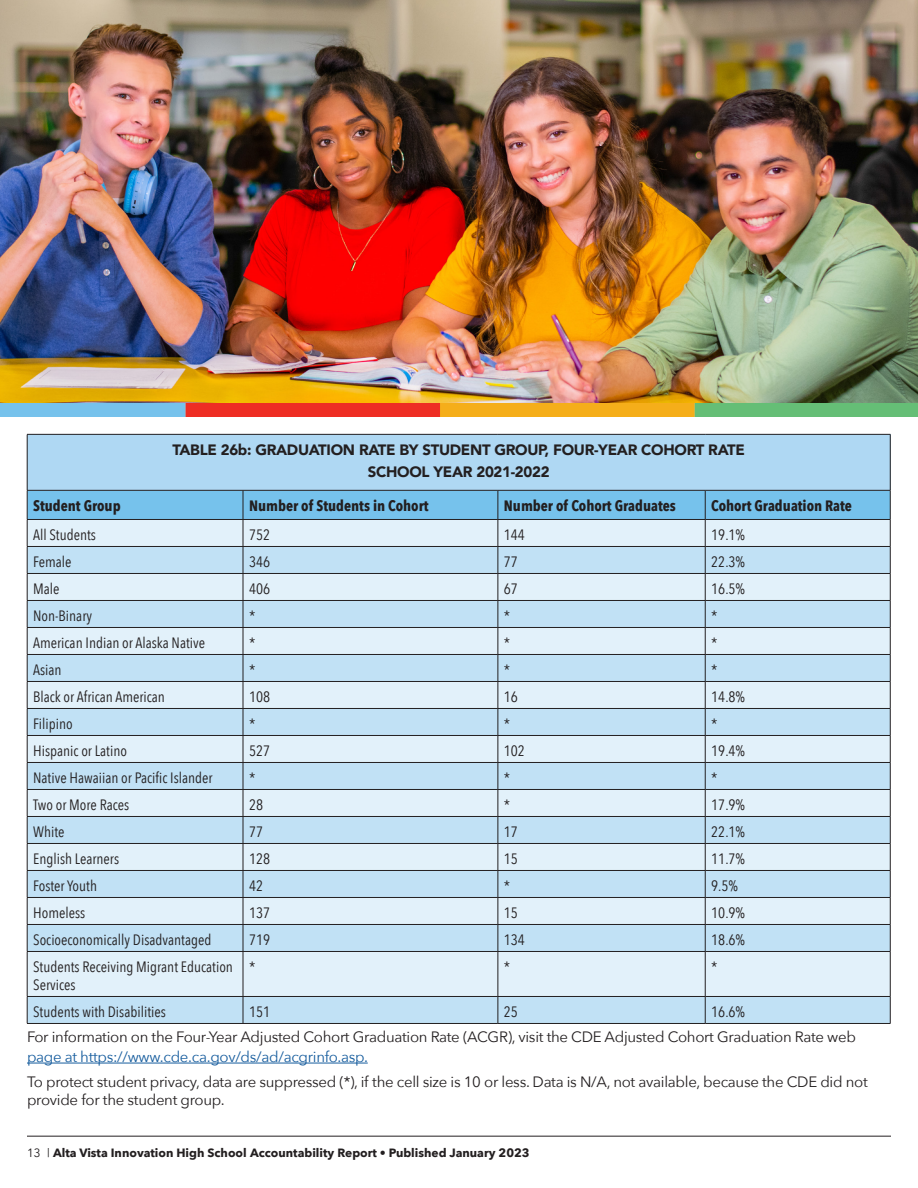
<style>
.page{position:relative;width:918px;height:1188px;background:#fff}
.page>*{position:absolute;margin:0;border:0;box-sizing:border-box;transform-origin:0 0}
.t1{font:15px/18px "Avenir Next Condensed";color:#231f20}
.t2{font:15px/19.5px "Avenir Next";letter-spacing:-.02em;color:#231f20}
.t3{font:700 15px "Avenir Next Condensed";color:#231f20}
.t4{font:900 15px "Avenir";letter-spacing:-.02em;color:#231f20}
.t5{font:700 12px "Avenir Next";color:#231f20}
.s1{color:#175d9e}
.s2{font-family:"Avenir";font-weight:400}
</style>
<div class="page">
<hr style="left:27px;top:1136px;width:864px;height:1px;background:#231f20">
<img style="left:0;top:0;width:918px;height:417px">
<hr style="left:27px;top:1063px;width:341px;height:1px;background:#175d9e">
<div style="left:27px;top:434px;width:863px;height:56px;background:#afd8f3"></div>
<svg style="left:28px;top:952px;width:862px;height:71px;background:#d5eaf7"></svg>
<hr style="left:27px;top:434px;width:216px;height:1px;background:#231f20">
<hr style="left:27px;top:435px;width:1px;height:55px;background:#231f20">
<hr style="left:243px;top:434px;width:255px;height:1px;background:#231f20">
<hr style="left:498px;top:434px;width:207px;height:1px;background:#231f20">
<hr style="left:705px;top:434px;width:185px;height:1px;background:#231f20">
<hr style="left:890px;top:435px;width:1px;height:55px;background:#231f20">
<svg style="left:27px;top:490px;width:864px;height:461px;background:#c3dcec"></svg>
<hr style="left:27px;top:951px;width:216px;height:1px;background:#231f20">
<hr style="left:27px;top:952px;width:1px;height:44px;background:#231f20">
<hr style="left:243px;top:951px;width:255px;height:1px;background:#231f20">
<hr style="left:243px;top:952px;width:1px;height:44px;background:#231f20">
<hr style="left:498px;top:951px;width:207px;height:1px;background:#231f20">
<hr style="left:498px;top:952px;width:1px;height:44px;background:#231f20">
<hr style="left:705px;top:951px;width:185px;height:1px;background:#231f20">
<hr style="left:705px;top:952px;width:1px;height:44px;background:#231f20">
<hr style="left:890px;top:952px;width:1px;height:44px;background:#231f20">
<hr style="left:27px;top:996px;width:216px;height:1px;background:#231f20">
<svg style="left:27px;top:997px;width:1px;height:26px"></svg>
<hr style="left:243px;top:996px;width:255px;height:1px;background:#231f20">
<svg style="left:243px;top:997px;width:1px;height:26px"></svg>
<hr style="left:498px;top:996px;width:207px;height:1px;background:#231f20">
<svg style="left:498px;top:997px;width:1px;height:26px"></svg>
<hr style="left:705px;top:996px;width:185px;height:1px;background:#231f20">
<svg style="left:705px;top:997px;width:1px;height:26px"></svg>
<svg style="left:890px;top:997px;width:1px;height:26px"></svg>
<hr style="left:27px;top:1023px;width:216px;height:1px;background:#231f20">
<hr style="left:243px;top:1023px;width:255px;height:1px;background:#231f20">
<hr style="left:498px;top:1023px;width:207px;height:1px;background:#231f20">
<hr style="left:705px;top:1023px;width:185px;height:1px;background:#231f20">
<p class="t4" style="left:173px;top:437px;width:574px">TABLE 26b: GRADUATION RATE BY STUDENT GROUP, FOUR-YEAR COHORT RATE</p>
<p class="t4" style="left:368px;top:459px;width:183px">SCHOOL YEAR 2021-2022</p>
<p class="t3" style="left:33px;top:497px;width:89px">Student Group</p>
<p class="t3" style="left:249px;top:497px;width:181px">Number of Students in Cohort</p>
<p class="t3" style="left:504px;top:497px;width:173px">Number of Cohort Graduates</p>
<p class="t3" style="left:711px;top:497px;width:142px">Cohort Graduation Rate</p>
<p class="t1" style="left:33px;top:526px;width:64px">All Students</p>
<p class="t1" style="left:249px;top:526px;width:23px">752</p>
<p class="t1" style="left:504px;top:526px;width:23px">144</p>
<p class="t1" style="left:711px;top:526px;width:35px">19.1%</p>
<p class="t1" style="left:33px;top:553px;width:40px">Female</p>
<p class="t1" style="left:249px;top:553px;width:23px">346</p>
<p class="t1" style="left:504px;top:553px;width:16px">77</p>
<p class="t1" style="left:711px;top:553px;width:35px">22.3%</p>
<p class="t1" style="left:33px;top:580px;width:28px">Male</p>
<p class="t1" style="left:249px;top:580px;width:23px">406</p>
<p class="t1" style="left:504px;top:580px;width:16px">67</p>
<p class="t1" style="left:711px;top:580px;width:35px">16.5%</p>
<p class="t1" style="left:33px;top:607px;width:60px">Non-Binary</p>
<p class="t1" style="left:249px;top:607px;width:8px">*</p>
<p class="t1" style="left:504px;top:607px;width:8px">*</p>
<p class="t1" style="left:711px;top:607px;width:8px">*</p>
<p class="t1" style="left:33px;top:634px;width:173px">American Indian or Alaska Native</p>
<p class="t1" style="left:249px;top:634px;width:8px">*</p>
<p class="t1" style="left:504px;top:634px;width:8px">*</p>
<p class="t1" style="left:711px;top:634px;width:8px">*</p>
<p class="t1" style="left:33px;top:661px;width:30px">Asian</p>
<p class="t1" style="left:249px;top:661px;width:8px">*</p>
<p class="t1" style="left:504px;top:661px;width:8px">*</p>
<p class="t1" style="left:711px;top:661px;width:8px">*</p>
<p class="t1" style="left:33px;top:688px;width:133px">Black or African American</p>
<p class="t1" style="left:249px;top:688px;width:23px">108</p>
<p class="t1" style="left:504px;top:688px;width:16px">16</p>
<p class="t1" style="left:711px;top:688px;width:35px">14.8%</p>
<p class="t1" style="left:33px;top:715px;width:41px">Filipino</p>
<p class="t1" style="left:249px;top:715px;width:8px">*</p>
<p class="t1" style="left:504px;top:715px;width:8px">*</p>
<p class="t1" style="left:711px;top:715px;width:8px">*</p>
<p class="t1" style="left:33px;top:742px;width:95px">Hispanic or Latino</p>
<p class="t1" style="left:249px;top:742px;width:23px">527</p>
<p class="t1" style="left:504px;top:742px;width:23px">102</p>
<p class="t1" style="left:711px;top:742px;width:35px">19.4%</p>
<p class="t1" style="left:33px;top:769px;width:181px">Native Hawaiian or Pacific Islander</p>
<p class="t1" style="left:249px;top:769px;width:8px">*</p>
<p class="t1" style="left:504px;top:769px;width:8px">*</p>
<p class="t1" style="left:711px;top:769px;width:8px">*</p>
<p class="t1" style="left:33px;top:796px;width:98px">Two or More Races</p>
<p class="t1" style="left:249px;top:796px;width:16px">28</p>
<p class="t1" style="left:504px;top:796px;width:8px">*</p>
<p class="t1" style="left:711px;top:796px;width:35px">17.9%</p>
<p class="t1" style="left:33px;top:823px;width:33px">White</p>
<p class="t1" style="left:249px;top:823px;width:16px">77</p>
<p class="t1" style="left:504px;top:823px;width:16px">17</p>
<p class="t1" style="left:711px;top:823px;width:35px">22.1%</p>
<p class="t1" style="left:33px;top:850px;width:87px">English Learners</p>
<p class="t1" style="left:249px;top:850px;width:23px">128</p>
<p class="t1" style="left:504px;top:850px;width:16px">15</p>
<p class="t1" style="left:711px;top:850px;width:35px">11.7%</p>
<p class="t1" style="left:33px;top:877px;width:65px">Foster Youth</p>
<p class="t1" style="left:249px;top:877px;width:16px">42</p>
<p class="t1" style="left:504px;top:877px;width:8px">*</p>
<p class="t1" style="left:711px;top:877px;width:28px">9.5%</p>
<p class="t1" style="left:33px;top:904px;width:53px">Homeless</p>
<p class="t1" style="left:249px;top:904px;width:23px">137</p>
<p class="t1" style="left:504px;top:904px;width:16px">15</p>
<p class="t1" style="left:711px;top:904px;width:35px">10.9%</p>
<p class="t1" style="left:33px;top:931px;width:180px">Socioeconomically Disadvantaged</p>
<p class="t1" style="left:249px;top:931px;width:23px">719</p>
<p class="t1" style="left:504px;top:931px;width:23px">134</p>
<p class="t1" style="left:711px;top:931px;width:35px">18.6%</p>
<p class="t1" style="left:33px;top:958px;width:201px">Students Receiving Migrant Education<br>Services</p>
<p class="t1" style="left:249px;top:958px;width:8px">*</p>
<p class="t1" style="left:504px;top:958px;width:8px">*</p>
<p class="t1" style="left:711px;top:958px;width:8px">*</p>
<p class="t1" style="left:33px;top:1003px;width:134px">Students with Disabilities</p>
<p class="t1" style="left:249px;top:1003px;width:23px">151</p>
<p class="t1" style="left:504px;top:1003px;width:16px">25</p>
<p class="t1" style="left:711px;top:1003px;width:35px">16.6%</p>
<p class="t2" style="left:27px;top:1027px;width:830px">For information on the Four-Year Adjusted Cohort Graduation Rate (ACGR), visit the CDE Adjusted Cohort Graduation Rate web <span class="s1">page at https://www.cde.ca.gov/ds/ad/acgrinfo.asp.</span></p>
<p class="t2" style="left:27px;top:1072px;width:842px;line-height:18px">To protect student privacy, data are suppressed (*), if the cell size is 10 or less. Data is N/A, not available, because the CDE did not provide for the student group.</p>
<p class="t5" style="left:27px;top:1142px;width:504px"><span class="s2">13 |</span> Alta Vista Innovation High School Accountability Report • Published January 2023</p>
</div>
